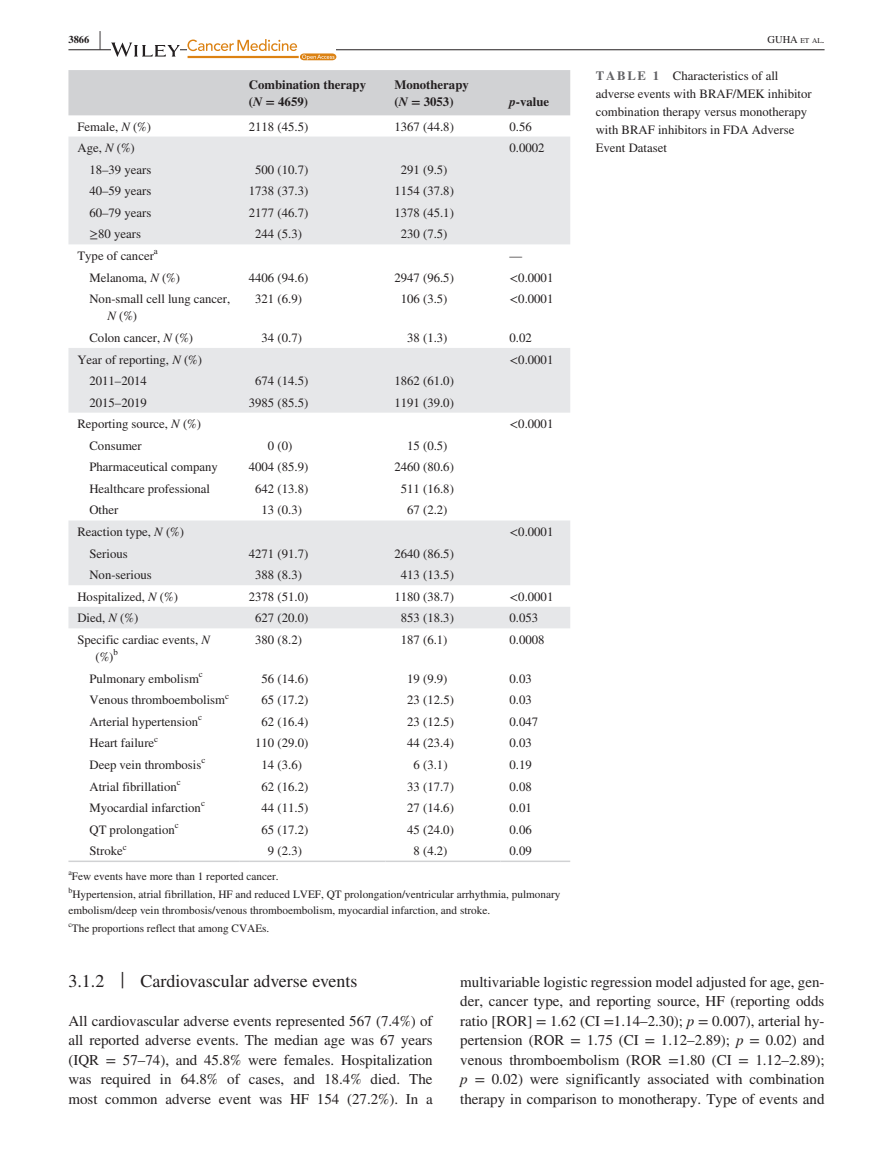
<style>
.page{position:relative;width:893px;height:1174px;background:#fff}
.page>*{position:absolute;margin:0;border:0;box-sizing:border-box;transform-origin:0 0}
.t1{font:700 25.95px "STIX";color:#231f20;scale:.36 1}
.t2{font:18px "STIX";color:#231f20}
.t3{font:15px/19.5px "STIX";color:#231f20;text-align:justify}
.t4{font:12.75px/18px "STIX";color:#231f20}
.t5{font:700 12.75px/17.2px "STIX";color:#231f20}
.t6{font:11.25px/15.8px "STIX";color:#231f20}
.t7{font:10.5px "STIX";color:#231f20}
.t8{font:700 10.5px "STIX";color:#231f20}
.t9{font:7.8px "STIX";color:#231f20}
.s1{font-size:7.35px}
.s2{font-style:italic}
.s3{font-weight:700;color:#636366}
.s4{font-size:23.7px}
</style>
<div class="page">
<hr style="left:68px;top:49px;width:756px;height:1px;background:#231f20">
<svg style="left:111px;top:43px;width:69px;height:14px"></svg>
<svg style="left:187px;top:39px;width:149px;height:21px"></svg>
<div style="left:68px;top:70px;width:502px;height:45px;background:#d1d2d4"></div>
<svg style="left:68px;top:136px;width:502px;height:492px;fill:#e6e7e9"></svg>
<hr style="left:68px;top:860px;width:172px;height:2px;background:#d1d2d4">
<hr style="left:240px;top:860px;width:145px;height:2px;background:#d1d2d4">
<hr style="left:385px;top:860px;width:116px;height:2px;background:#d1d2d4">
<hr style="left:501px;top:860px;width:69px;height:2px;background:#d1d2d4">
<p class="t8" style="left:68px;top:33px;width:22px">3866</p>
<h1 class="t1" style="left:99px;top:25px;width:7px">|</h1>
<p class="t7" style="left:767px;top:32px;width:58px">GUHA <span class="s1">et al</span>.</p>
<p class="t5" style="left:249px;top:76px;width:119px">Combination therapy (<span class="s2">N</span> = 4659)</p>
<p class="t5" style="left:394px;top:76px;width:76px">Monotherapy (<span class="s2">N</span> = 3053)</p>
<p class="t5" style="left:510px;top:93px;width:41px"><span class="s2">p</span>-value</p>
<p class="t4" style="left:77px;top:118px;width:75px">Female, <span class="s2">N</span> (%)</p>
<p class="t4" style="left:249px;top:118px;width:61px">2118 (45.5)</p>
<p class="t4" style="left:394px;top:118px;width:61px">1367 (44.8)</p>
<p class="t4" style="left:510px;top:118px;width:24px">0.56</p>
<p class="t4" style="left:77px;top:140px;width:59px">Age, <span class="s2">N</span> (%)</p>
<p class="t4" style="left:510px;top:140px;width:37px">0.0002</p>
<p class="t4" style="left:89px;top:161px;width:63px">18–39 years</p>
<p class="t4" style="left:255px;top:161px;width:55px">500 (10.7)</p>
<p class="t4" style="left:401px;top:161px;width:48px">291 (9.5)</p>
<p class="t4" style="left:89px;top:183px;width:63px">40–59 years</p>
<p class="t4" style="left:249px;top:183px;width:61px">1738 (37.3)</p>
<p class="t4" style="left:394px;top:183px;width:61px">1154 (37.8)</p>
<p class="t4" style="left:89px;top:204px;width:63px">60–79 years</p>
<p class="t4" style="left:249px;top:204px;width:61px">2177 (46.7)</p>
<p class="t4" style="left:394px;top:204px;width:61px">1378 (45.1)</p>
<p class="t4" style="left:89px;top:226px;width:53px">≥80 years</p>
<p class="t4" style="left:255px;top:226px;width:48px">244 (5.3)</p>
<p class="t4" style="left:401px;top:226px;width:48px">230 (7.5)</p>
<p class="t4" style="left:77px;top:247px;width:82px">Type of cancer<sup>a</sup></p>
<p class="t4" style="left:510px;top:247px;width:14px">—</p>
<p class="t4" style="left:89px;top:269px;width:92px">Melanoma, <span class="s2">N</span> (%)</p>
<p class="t4" style="left:249px;top:269px;width:61px">4406 (94.6)</p>
<p class="t4" style="left:394px;top:269px;width:61px">2947 (96.5)</p>
<p class="t4" style="left:510px;top:269px;width:45px">&lt;0.0001</p>
<p class="t4" style="left:107px;top:291px;width:124px;line-height:17.2px;text-indent:-18px">Non-small cell lung cancer,<br><span class="s2">N</span> (%)</p>
<p class="t4" style="left:255px;top:291px;width:48px">321 (6.9)</p>
<p class="t4" style="left:401px;top:291px;width:48px">106 (3.5)</p>
<p class="t4" style="left:510px;top:291px;width:45px">&lt;0.0001</p>
<p class="t4" style="left:89px;top:329px;width:105px">Colon cancer, <span class="s2">N</span> (%)</p>
<p class="t4" style="left:262px;top:329px;width:42px">34 (0.7)</p>
<p class="t4" style="left:407px;top:329px;width:42px">38 (1.3)</p>
<p class="t4" style="left:510px;top:329px;width:24px">0.02</p>
<p class="t4" style="left:77px;top:351px;width:126px">Year of reporting, <span class="s2">N</span> (%)</p>
<p class="t4" style="left:510px;top:351px;width:45px">&lt;0.0001</p>
<p class="t4" style="left:89px;top:373px;width:59px">2011–2014</p>
<p class="t4" style="left:255px;top:373px;width:55px">674 (14.5)</p>
<p class="t4" style="left:394px;top:373px;width:61px">1862 (61.0)</p>
<p class="t4" style="left:89px;top:394px;width:59px">2015–2019</p>
<p class="t4" style="left:249px;top:394px;width:61px">3985 (85.5)</p>
<p class="t4" style="left:394px;top:394px;width:61px">1191 (39.0)</p>
<p class="t4" style="left:77px;top:416px;width:125px">Reporting source, <span class="s2">N</span> (%)</p>
<p class="t4" style="left:510px;top:416px;width:45px">&lt;0.0001</p>
<p class="t4" style="left:89px;top:437px;width:54px">Consumer</p>
<p class="t4" style="left:268px;top:437px;width:26px">0 (0)</p>
<p class="t4" style="left:407px;top:437px;width:42px">15 (0.5)</p>
<p class="t4" style="left:89px;top:459px;width:130px">Pharmaceutical company</p>
<p class="t4" style="left:249px;top:459px;width:61px">4004 (85.9)</p>
<p class="t4" style="left:394px;top:459px;width:61px">2460 (80.6)</p>
<p class="t4" style="left:89px;top:480px;width:122px">Healthcare professional</p>
<p class="t4" style="left:255px;top:480px;width:55px">642 (13.8)</p>
<p class="t4" style="left:401px;top:480px;width:55px">511 (16.8)</p>
<p class="t4" style="left:89px;top:502px;width:31px">Other</p>
<p class="t4" style="left:262px;top:502px;width:42px">13 (0.3)</p>
<p class="t4" style="left:407px;top:502px;width:42px">67 (2.2)</p>
<p class="t4" style="left:77px;top:523px;width:108px">Reaction type, <span class="s2">N</span> (%)</p>
<p class="t4" style="left:510px;top:523px;width:45px">&lt;0.0001</p>
<p class="t4" style="left:89px;top:545px;width:40px">Serious</p>
<p class="t4" style="left:249px;top:545px;width:61px">4271 (91.7)</p>
<p class="t4" style="left:394px;top:545px;width:61px">2640 (86.5)</p>
<p class="t4" style="left:89px;top:567px;width:64px">Non-serious</p>
<p class="t4" style="left:255px;top:567px;width:48px">388 (8.3)</p>
<p class="t4" style="left:401px;top:567px;width:55px">413 (13.5)</p>
<p class="t4" style="left:77px;top:588px;width:102px">Hospitalized, <span class="s2">N</span> (%)</p>
<p class="t4" style="left:249px;top:588px;width:61px">2378 (51.0)</p>
<p class="t4" style="left:394px;top:588px;width:61px">1180 (38.7)</p>
<p class="t4" style="left:510px;top:588px;width:45px">&lt;0.0001</p>
<p class="t4" style="left:77px;top:610px;width:62px">Died, <span class="s2">N</span> (%)</p>
<p class="t4" style="left:255px;top:610px;width:55px">627 (20.0)</p>
<p class="t4" style="left:401px;top:610px;width:55px">853 (18.3)</p>
<p class="t4" style="left:510px;top:610px;width:30px">0.053</p>
<p class="t4" style="left:95px;top:632px;width:116px;line-height:17.2px;text-indent:-18px">Specific cardiac events, <span class="s2">N </span>(%)<sup>b</sup></p>
<p class="t4" style="left:255px;top:631px;width:48px">380 (8.2)</p>
<p class="t4" style="left:401px;top:631px;width:48px">187 (6.1)</p>
<p class="t4" style="left:510px;top:631px;width:37px">0.0008</p>
<p class="t4" style="left:89px;top:670px;width:115px">Pulmonary embolism<sup>c</sup></p>
<p class="t4" style="left:262px;top:670px;width:48px">56 (14.6)</p>
<p class="t4" style="left:407px;top:670px;width:42px">19 (9.9)</p>
<p class="t4" style="left:510px;top:670px;width:24px">0.03</p>
<p class="t4" style="left:89px;top:692px;width:141px">Venous thromboembolism<sup>c</sup></p>
<p class="t4" style="left:262px;top:692px;width:48px">65 (17.2)</p>
<p class="t4" style="left:407px;top:692px;width:48px">23 (12.5)</p>
<p class="t4" style="left:510px;top:692px;width:24px">0.03</p>
<p class="t4" style="left:89px;top:713px;width:114px">Arterial hypertension<sup>c</sup></p>
<p class="t4" style="left:262px;top:713px;width:48px">62 (16.4)</p>
<p class="t4" style="left:407px;top:713px;width:48px">23 (12.5)</p>
<p class="t4" style="left:510px;top:713px;width:30px">0.047</p>
<p class="t4" style="left:89px;top:735px;width:70px">Heart failure<sup>c</sup></p>
<p class="t4" style="left:255px;top:735px;width:55px">110 (29.0)</p>
<p class="t4" style="left:407px;top:735px;width:48px">44 (23.4)</p>
<p class="t4" style="left:510px;top:735px;width:24px">0.03</p>
<p class="t4" style="left:89px;top:756px;width:117px">Deep vein thrombosis<sup>c</sup></p>
<p class="t4" style="left:262px;top:756px;width:42px">14 (3.6)</p>
<p class="t4" style="left:414px;top:756px;width:35px">6 (3.1)</p>
<p class="t4" style="left:510px;top:756px;width:24px">0.19</p>
<p class="t4" style="left:89px;top:778px;width:93px">Atrial fibrillation<sup>c</sup></p>
<p class="t4" style="left:262px;top:778px;width:48px">62 (16.2)</p>
<p class="t4" style="left:407px;top:778px;width:48px">33 (17.7)</p>
<p class="t4" style="left:510px;top:778px;width:24px">0.08</p>
<p class="t4" style="left:89px;top:799px;width:117px">Myocardial infarction<sup>c</sup></p>
<p class="t4" style="left:262px;top:799px;width:48px">44 (11.5)</p>
<p class="t4" style="left:407px;top:799px;width:48px">27 (14.6)</p>
<p class="t4" style="left:510px;top:799px;width:24px">0.01</p>
<p class="t4" style="left:89px;top:821px;width:91px">QT prolongation<sup>c</sup></p>
<p class="t4" style="left:262px;top:821px;width:48px">65 (17.2)</p>
<p class="t4" style="left:407px;top:821px;width:48px">45 (24.0)</p>
<p class="t4" style="left:510px;top:821px;width:24px">0.06</p>
<p class="t4" style="left:89px;top:843px;width:39px">Stroke<sup>c</sup></p>
<p class="t4" style="left:268px;top:843px;width:35px">9 (2.3)</p>
<p class="t4" style="left:414px;top:843px;width:35px">8 (4.2)</p>
<p class="t4" style="left:510px;top:843px;width:24px">0.09</p>
<p class="t9" style="left:68px;top:867px;width:5px">a</p>
<p class="t6" style="left:72px;top:869px;width:208px">Few events have more than 1 reported cancer.</p>
<p class="t9" style="left:68px;top:885px;width:5px">b</p>
<p class="t6" style="left:68px;top:887px;width:493px;text-indent:4px">Hypertension, atrial fibrillation, HF and reduced LVEF, QT prolongation/ventricular arrhythmia, pulmonary embolism/deep vein thrombosis/venous thromboembolism, myocardial infarction, and stroke.</p>
<p class="t9" style="left:68px;top:918px;width:5px">c</p>
<p class="t6" style="left:72px;top:921px;width:199px">The proportions reflect that among CVAEs.</p>
<p class="t4" style="left:596px;top:67px;width:218px"><span class="s3">TABLE 1</span> Characteristics of all adverse events with BRAF/MEK inhibitor combination therapy versus monotherapy with BRAF inhibitors in FDA Adverse<br>Event Dataset</p>
<h2 class="t2" style="left:68px;top:968px;width:291px">3.1.2 <span class="s4">|</span> Cardiovascular adverse events</h2>
<p class="t3" style="left:68px;top:1012px;width:366px">All cardiovascular adverse events represented 567 (7.4%) of all reported adverse events. The median age was 67 years (IQR = 57–74), and 45.8% were females. Hospitalization was required in 64.8% of cases, and 18.4% died. The most common adverse event was HF 154 (27.2%). In a</p>
<p class="t3" style="left:460px;top:973px;width:366px">multivariable logistic regression model adjusted for age, gen&shy;der, cancer type, and reporting source, HF (reporting odds ratio [ROR] = 1.62 (CI =1.14–2.30); <span class="s2">p</span> = 0.007), arterial hy&shy;pertension (ROR = 1.75 (CI = 1.12–2.89); <span class="s2">p</span> = 0.02) and venous thromboembolism (ROR =1.80 (CI = 1.12–2.89); <span class="s2">p</span> = 0.02) were significantly associated with combination therapy in comparison to monotherapy. Type of events and</p>
</div>
